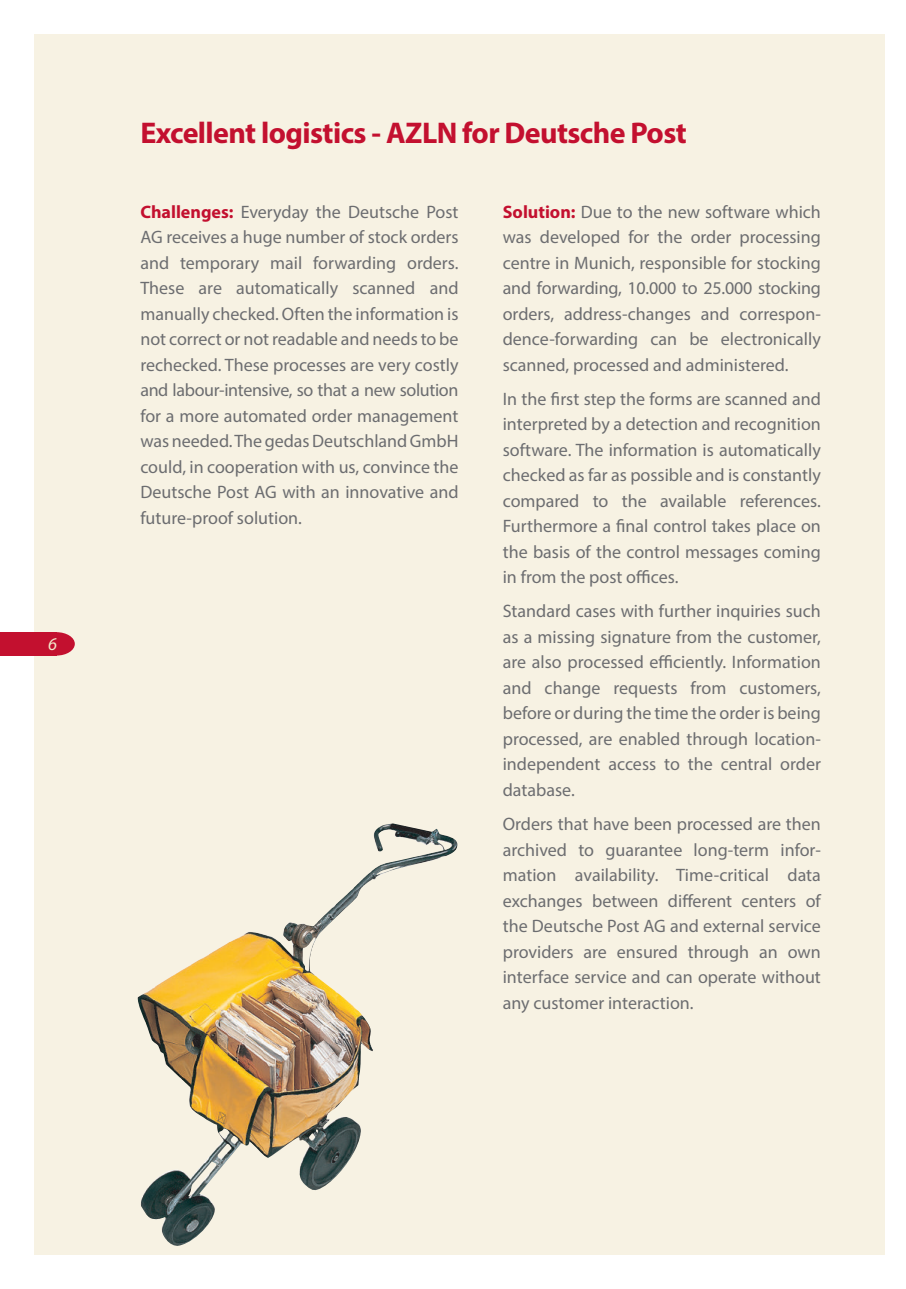
<style>
.page{position:relative;width:906px;height:1289px;background:#fff}
.page>*{position:absolute;margin:0;border:0;box-sizing:border-box;transform-origin:0 0}
.t1{font:700 30px "Myriad Pro";letter-spacing:-.02em;color:#c3102f}
.Absatzformat_1{font:18px/25.5px "Myriad Pro";color:#6c6d70;text-align:justify}
.t2{font:italic 18px "Myriad Pro";color:#f2e8ca}
.s1{font-weight:700;color:#c3102f}
</style>
<div class="page">
<div style="left:34px;top:34px;width:850px;height:1220px;background:#f7f2e3"></div>
<div style="left:38px;top:632px;width:37px;height:23px;background:#c3102f;border-radius:50%"></div>
<div style="left:0;top:632px;width:56px;height:23px;background:#c3102f"></div>
<img style="left:138px;top:825px;width:305px;height:421px">
<p class="t2" style="left:48px;top:632px;width:10px">6</p>
<p class="t1" style="left:140px;top:114px;width:548px">Excellent logistics - AZLN for Deutsche Post</p>
<p class="Absatzformat_1" style="left:140px;top:199px;width:320px"><span class="s1">Challenges:</span> Everyday the Deutsche Post AG receives a huge number of stock orders and temporary mail forwarding orders.<br>These are automatically scanned and manually checked. Often the information is not correct or not readable and needs to be rechecked. These processes are very costly and labour-intensive, so that a new solution for a more automated order management was needed. The gedas Deutschland GmbH could, in cooperation with us, convince the Deutsche Post AG with an innovative and future-proof solution.</p>
<p class="Absatzformat_1" style="left:503px;top:199px;width:320px"><span class="s1">Solution:</span> Due to the new software which was developed for the order processing centre in Munich, responsible for stocking and forwarding, 10.000 to 25.000 stocking orders, address-changes and correspon&shy;dence-forwarding can be electronically scanned, processed and administered.</p>
<p class="Absatzformat_1" style="left:503px;top:386px;width:320px">In the first step the forms are scanned and interpreted by a detection and recognition software. The information is automatically checked as far as possible and is constantly compared to the available references.<br>Furthermore a final control takes place on the basis of the control messages coming in from the post offices.</p>
<p class="Absatzformat_1" style="left:503px;top:598px;width:320px">Standard cases with further inquiries such as a missing signature from the customer, are also processed efficiently. Information and change requests from customers, before or during the time the order is being processed, are enabled through location&shy;independent access to the central order database.</p>
<p class="Absatzformat_1" style="left:503px;top:811px;width:320px">Orders that have been processed are then archived to guarantee long-term infor&shy;mation availability. Time-critical data exchanges between different centers of the Deutsche Post AG and external service providers are ensured through an own interface service and can operate without any customer interaction.</p>
</div>
